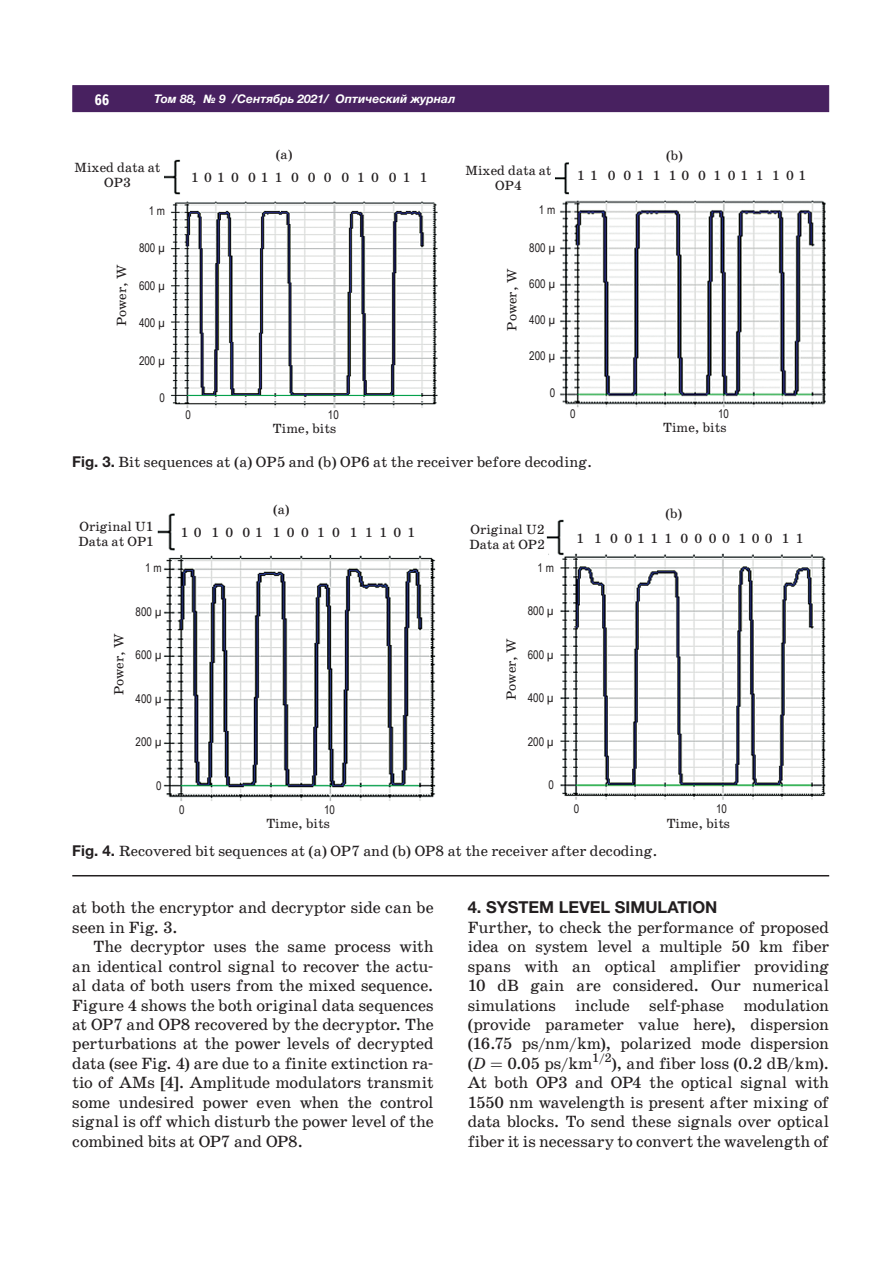
<style>
.page{position:relative;width:893px;height:1263px;background:#fff}
.page>*{position:absolute;margin:0;border:0;box-sizing:border-box;transform-origin:0 0}
.основной_текст{font:16.5px/19.5px "School Book C";letter-spacing:-.015em;color:#231f20}
.Без_абзаца{font:16.5px/19.5px "School Book C";letter-spacing:-.01em;color:#231f20;text-align:justify}
.Подзаголовок{font:700 16.5px "Helvetica Neue Cyr";color:#231f20}
.Подпись{font:15px "School Book C";color:#231f20}
.t1{font:700 15px "Text Book C";color:#fff;scale:.9 1}
.t2{font:13.5px/15px "School Book C";color:#231f20;text-align:center}
.t3{font:12px "Arial Narrow";color:#231f20}
.t4{font:italic 700 12px "Helvetica Neue Cyr";color:#fff}
.s1{font-family:"Helvetica Neue Cyr";font-weight:700}
.s2{font-style:italic}
</style>
<div class="page">
<div style="left:72px;top:85px;width:757px;height:27px;background:#482160;border:1px solid #482160"></div>
<img style="left:165px;top:159px;width:273px;height:249px">
<img style="left:555px;top:162px;width:271px;height:246px">
<img style="left:546px;top:519px;width:280px;height:281px">
<img style="left:157px;top:513px;width:279px;height:288px">
<svg style="left:162px;top:600px;width:4px;height:4px"></svg>
<svg style="left:162px;top:730px;width:4px;height:4px"></svg>
<svg style="left:162px;top:685px;width:4px;height:5px"></svg>
<svg style="left:162px;top:643px;width:4px;height:4px"></svg>
<hr style="left:72px;top:875px;width:757px;height:1px;background:#231f20">
<p class="t1" style="left:95px;top:91px;width:17px">66</p>
<p class="t4" style="left:154px;top:92px;width:303px">Том 88, № 9 /Сентябрь 2021/ Оптический журнал</p>
<p class="t2" style="left:276px;top:147px;width:18px">(a)</p>
<p class="t2" style="left:75px;top:160px;width:88px">Mixed data at<br>OP3</p>
<p class="t2" style="left:191px;top:170px;width:238px">1 0 1 0 0 1 1 0 0 0 0 1 0 0 1 1</p>
<p class="t2" style="left:466px;top:163px;width:88px">Mixed data at<br>OP4</p>
<p class="t2" style="left:666px;top:148px;width:18px">(b)</p>
<p class="t2" style="left:577px;top:169px;width:231px">1 1 0 0 1 1 1 0 0 1 0 1 1 1 0 1</p>
<p class="t2" style="left:114px;top:326px;width:64px;rotate:-90deg">Power, W</p>
<p class="t3" style="left:149px;top:202px;width:18px">1 m</p>
<p class="t3" style="left:139px;top:239px;width:28px">800 µ</p>
<p class="t3" style="left:139px;top:277px;width:28px">600 µ</p>
<p class="t3" style="left:139px;top:314px;width:28px">400 µ</p>
<p class="t3" style="left:139px;top:352px;width:28px">200 µ</p>
<p class="t3" style="left:160px;top:389px;width:7px">0</p>
<p class="t2" style="left:505px;top:331px;width:64px;rotate:-90deg">Power, W</p>
<p class="t3" style="left:539px;top:201px;width:18px">1 m</p>
<p class="t3" style="left:529px;top:239px;width:28px">800 µ</p>
<p class="t3" style="left:529px;top:275px;width:28px">600 µ</p>
<p class="t3" style="left:529px;top:311px;width:28px">400 µ</p>
<p class="t3" style="left:529px;top:347px;width:28px">200 µ</p>
<p class="t3" style="left:550px;top:384px;width:7px">0</p>
<p class="t3" style="left:186px;top:406px;width:7px">0</p>
<p class="t3" style="left:328px;top:406px;width:12px">10</p>
<p class="t2" style="left:273px;top:421px;width:65px">Time, bits</p>
<p class="t3" style="left:570px;top:405px;width:7px">0</p>
<p class="t3" style="left:718px;top:405px;width:12px">10</p>
<p class="t2" style="left:663px;top:420px;width:65px">Time, bits</p>
<p class="Подпись" style="left:72px;top:454px;width:522px"><span class="s1">Fig. 3.</span> Bit sequences at (a) OP5 and (b) OP6 at the receiver before decoding.</p>
<p class="t2" style="left:273px;top:502px;width:18px">(a)</p>
<p class="t2" style="left:79px;top:520px;width:77px;text-align:left">Original U1<br>Data at OP1</p>
<p class="t2" style="left:181px;top:525px;width:236px">1 0 1 0 0 1 1 0 0 1 0 1 1 1 0 1</p>
<p class="t2" style="left:470px;top:522px;width:77px;text-align:left">Original U2<br>Data at OP2</p>
<p class="t2" style="left:665px;top:506px;width:18px">(b)</p>
<p class="t2" style="left:576px;top:531px;width:229px">1 1 0 0 1 1 1 0 0 0 0 1 0 0 1 1</p>
<p class="t2" style="left:112px;top:695px;width:64px;rotate:-90deg">Power, W</p>
<p class="t3" style="left:145px;top:559px;width:18px">1 m</p>
<p class="t3" style="left:136px;top:603px;width:28px">800 µ</p>
<p class="t3" style="left:136px;top:646px;width:28px">600 µ</p>
<p class="t3" style="left:136px;top:690px;width:28px">400 µ</p>
<p class="t3" style="left:136px;top:733px;width:28px">200 µ</p>
<p class="t3" style="left:156px;top:777px;width:7px">0</p>
<p class="t2" style="left:504px;top:700px;width:64px;rotate:-90deg">Power, W</p>
<p class="t3" style="left:537px;top:559px;width:18px">1 m</p>
<p class="t3" style="left:528px;top:602px;width:28px">800 µ</p>
<p class="t3" style="left:528px;top:646px;width:28px">600 µ</p>
<p class="t3" style="left:528px;top:689px;width:28px">400 µ</p>
<p class="t3" style="left:528px;top:733px;width:28px">200 µ</p>
<p class="t3" style="left:548px;top:776px;width:7px">0</p>
<p class="t3" style="left:179px;top:801px;width:7px">0</p>
<p class="t3" style="left:324px;top:801px;width:12px">10</p>
<p class="t2" style="left:266px;top:816px;width:65px">Time, bits</p>
<p class="t3" style="left:574px;top:800px;width:7px">0</p>
<p class="t3" style="left:716px;top:800px;width:12px">10</p>
<p class="t2" style="left:667px;top:816px;width:65px">Time, bits</p>
<p class="Подпись" style="left:72px;top:843px;width:587px"><span class="s1">Fig. 4.</span> Recovered bit sequences at (a) OP7 and (b) OP8 at the receiver after decoding.</p>
<p class="основной_текст" style="left:72px;top:898px;width:363px">at both the encryptor and decryptor side can be seen in Fig. 3.</p>
<p class="основной_текст" style="left:72px;top:937px;width:363px;text-align:justify;text-indent:21px">The decryptor uses the same process with an identical control signal to recover the actu&shy;al data of both users from the mixed sequence.<br>Figure 4 shows the both original data sequences at OP7 and OP8 recovered by the decryptor. The perturbations at the power levels of decrypted data (see Fig. 4) are due to a finite extinction ra&shy;tio of AMs [4]. Аmplitude modulators transmit some undesired power even when the control signal is off which disturb the power level of the combined bits at OP7 and OP8.</p>
<p class="Подзаголовок" style="left:468px;top:898px;width:251px">4. SYSTEM LEVEL SIMULATION</p>
<p class="Без_абзаца" style="left:468px;top:918px;width:363px">Further, to check the performance of proposed idea on system level a multiple 50 km fiber spans with an optical amplifier providing 10 dB gain are considered. Our numerical simulations include self-phase modulation (provide parameter value here), dispersion (16.75 ps/nm/km), polarized mode dispersion (<span class="s2">D</span></p>
<p class="Без_абзаца" style="left:468px;top:1054px;width:363px;text-indent:40px">0.05 ps/km<sup>1/2</sup>), and fiber loss (0.2 dB/km).<br>At both OP3 and OP4 the optical signal with 1550 nm wavelength is present after mixing of data blocks. To send these signals over optical fiber it is necessary to convert the wavelength of</p>
</div>
